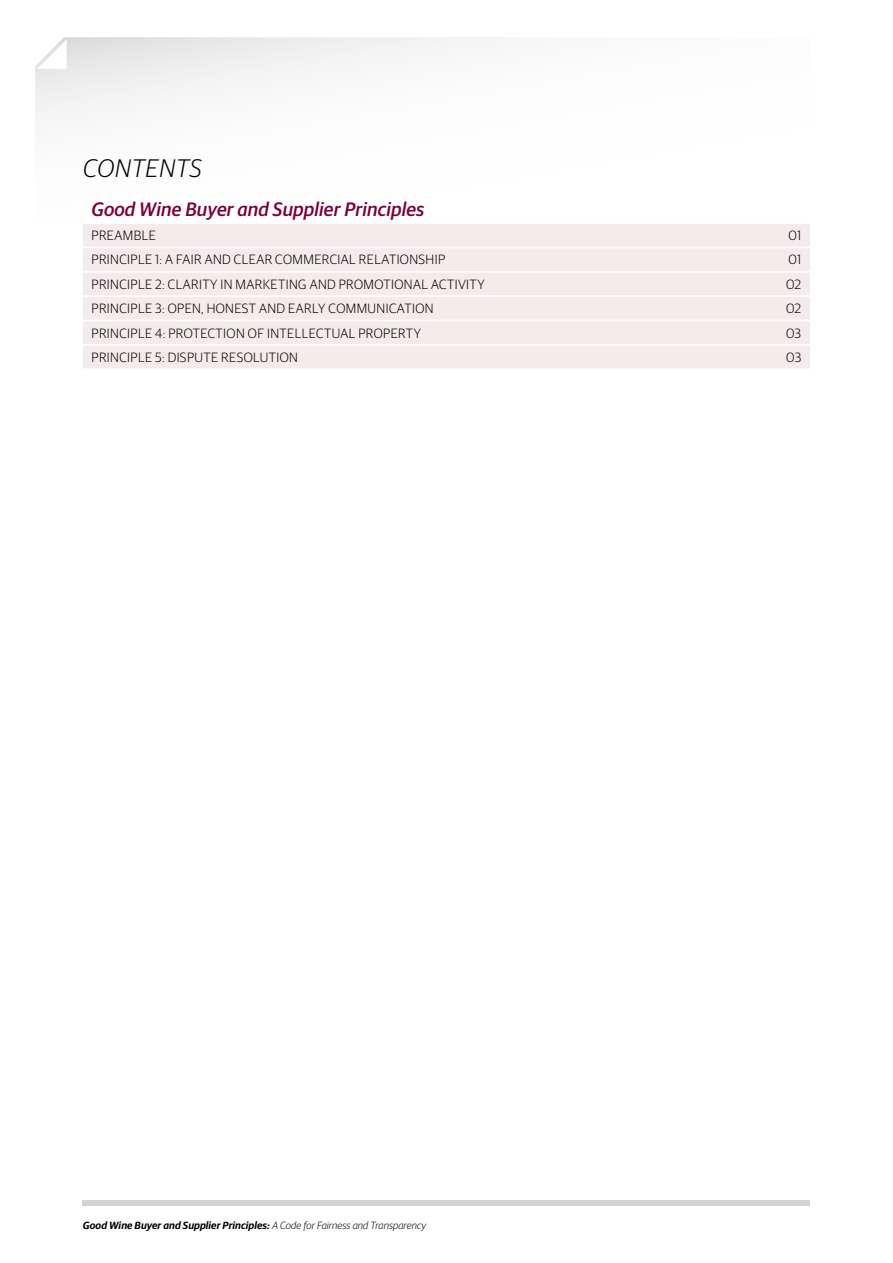
<style>
.page{position:relative;width:893px;height:1263px;background:#fff}
.page>*{position:absolute;margin:0;border:0;box-sizing:border-box;transform-origin:0 0}
.t1{font:italic 300 25.5px "Guardian Sans";letter-spacing:.03em;color:#000}
.t2{font:italic 500 19.5px "Guardian Sans";letter-spacing:.01em;color:#7a003c}
.t3{font:300 13.5px "Guardian Sans";letter-spacing:.03em;color:#000}
.t4{font:italic 600 10.5px "Guardian Sans";letter-spacing:.01em;color:#000}
.s1{font-weight:300}
</style>
<div class="page">
<svg style="left:35px;top:37px;width:460px;height:82px"></svg>
<div style="left:83px;top:224px;width:727px;height:22px;background:#f5eaec"></div>
<div style="left:83px;top:248px;width:727px;height:23px;background:#f5eaec"></div>
<div style="left:83px;top:273px;width:727px;height:22px;background:#f5eaec"></div>
<div style="left:83px;top:297px;width:727px;height:23px;background:#f5eaec"></div>
<div style="left:83px;top:321px;width:727px;height:23px;background:#f5eaec"></div>
<div style="left:83px;top:346px;width:727px;height:22px;background:#f5eaec"></div>
<div style="left:83px;top:1201px;width:727px;height:5px;background:#d1d3d4"></div>
<h1 class="t1" style="left:83px;top:151px;width:120px">CONTENTS</h1>
<h2 class="t2" style="left:91px;top:195px;width:335px">Good Wine Buyer and Supplier Principles</h2>
<p class="t3" style="left:92px;top:226px;width:66px">PREAMBLE</p>
<p class="t3" style="left:788px;top:226px;width:14px">01</p>
<p class="t3" style="left:92px;top:250px;width:355px">PRINCIPLE 1: A FAIR AND CLEAR COMMERCIAL RELATIONSHIP</p>
<p class="t3" style="left:788px;top:250px;width:14px">01</p>
<p class="t3" style="left:92px;top:275px;width:395px">PRINCIPLE 2: CLARITY IN MARKETING AND PROMOTIONAL ACTIVITY</p>
<p class="t3" style="left:786px;top:275px;width:17px">02</p>
<p class="t3" style="left:92px;top:299px;width:344px">PRINCIPLE 3: OPEN, HONEST AND EARLY COMMUNICATION</p>
<p class="t3" style="left:786px;top:299px;width:17px">02</p>
<p class="t3" style="left:92px;top:324px;width:331px">PRINCIPLE 4: PROTECTION OF INTELLECTUAL PROPERTY</p>
<p class="t3" style="left:786px;top:324px;width:17px">03</p>
<p class="t3" style="left:92px;top:348px;width:208px">PRINCIPLE 5: DISPUTE RESOLUTION</p>
<p class="t3" style="left:786px;top:348px;width:17px">03</p>
<p class="t4" style="left:83px;top:1217px;width:345px">Good Wine Buyer and Supplier Principles: <span class="s1">A Code for Fairness and Transparency</span></p>
</div>
